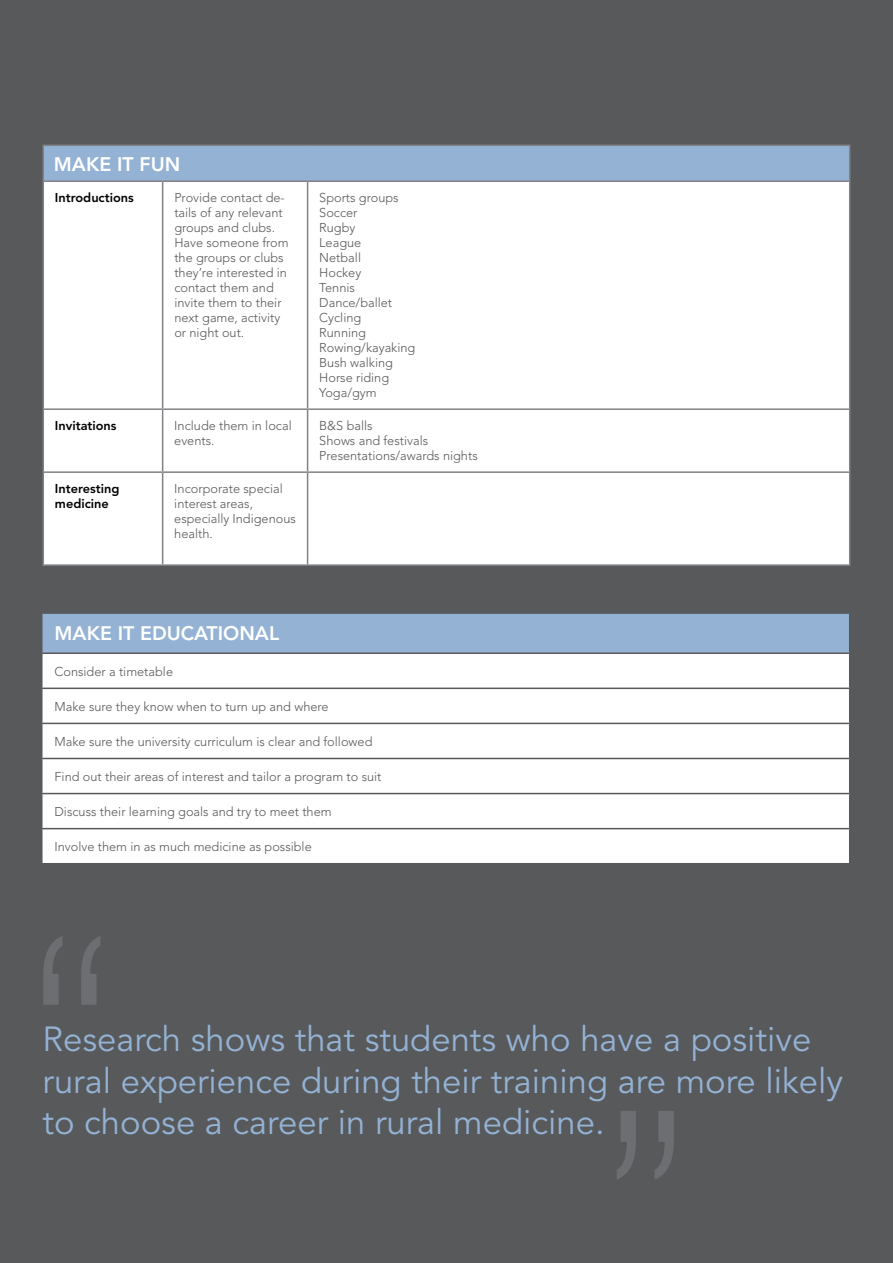
<style>
.page{position:relative;width:893px;height:1263px;background:#58595b}
.page>*{position:absolute;margin:0;border:0;box-sizing:border-box;transform-origin:0 0}
.t1{font:100 300.6px "Helvetica Neue";color:#6d6e71}
.t2{font:34.65px/41.5px "Avenir";color:#94b2d4}
.t3{font:800 19.5px "Avenir";color:#fff}
.t4{font:300 12.75px/15px "Avenir";color:#58595b}
.t5{font:800 12.75px/15px "Avenir";color:#000}
</style>
<div class="page">
<div style="left:43px;top:145px;width:807px;height:36px;background:#94b2d4"></div>
<div style="left:44px;top:182px;width:805px;height:382px;background:#fff"></div>
<hr style="left:43px;top:145px;width:120px;height:1px;background:#808285">
<hr style="left:43px;top:146px;width:1px;height:34px;background:#808285">
<hr style="left:163px;top:145px;width:145px;height:1px;background:#808285">
<hr style="left:308px;top:145px;width:542px;height:1px;background:#808285">
<hr style="left:849px;top:146px;width:1px;height:34px;background:#808285">
<hr style="left:43px;top:180px;width:120px;height:2px;background:#808285">
<hr style="left:43px;top:182px;width:1px;height:226px;background:#808285">
<hr style="left:163px;top:180px;width:145px;height:2px;background:#808285">
<hr style="left:162px;top:182px;width:1px;height:226px;background:#808285">
<hr style="left:308px;top:180px;width:542px;height:2px;background:#808285">
<hr style="left:307px;top:182px;width:1px;height:226px;background:#808285">
<hr style="left:849px;top:182px;width:1px;height:226px;background:#808285">
<hr style="left:43px;top:408px;width:120px;height:2px;background:#808285">
<hr style="left:43px;top:410px;width:1px;height:61px;background:#808285">
<hr style="left:163px;top:408px;width:145px;height:2px;background:#808285">
<hr style="left:162px;top:410px;width:1px;height:61px;background:#808285">
<hr style="left:308px;top:408px;width:542px;height:2px;background:#808285">
<hr style="left:307px;top:410px;width:1px;height:61px;background:#808285">
<hr style="left:849px;top:410px;width:1px;height:61px;background:#808285">
<hr style="left:43px;top:471px;width:120px;height:2px;background:#808285">
<hr style="left:43px;top:473px;width:1px;height:91px;background:#808285">
<hr style="left:163px;top:471px;width:145px;height:2px;background:#808285">
<hr style="left:162px;top:473px;width:1px;height:91px;background:#808285">
<hr style="left:308px;top:471px;width:542px;height:2px;background:#808285">
<hr style="left:307px;top:473px;width:1px;height:91px;background:#808285">
<hr style="left:849px;top:473px;width:1px;height:91px;background:#808285">
<hr style="left:43px;top:564px;width:120px;height:2px;background:#808285">
<hr style="left:163px;top:564px;width:145px;height:2px;background:#808285">
<hr style="left:308px;top:564px;width:542px;height:2px;background:#808285">
<div style="left:42px;top:613px;width:808px;height:40px;background:#94b2d4"></div>
<div style="left:43px;top:654px;width:806px;height:209px;background:#fff"></div>
<hr style="left:41px;top:612px;width:809px;height:2px;background:#58595b">
<hr style="left:41px;top:614px;width:2px;height:38px;background:#58595b">
<hr style="left:849px;top:614px;width:1px;height:38px;background:#58595b">
<hr style="left:41px;top:652px;width:809px;height:2px;background:#58595b">
<hr style="left:41px;top:687px;width:809px;height:2px;background:#58595b">
<hr style="left:41px;top:723px;width:809px;height:1px;background:#58595b">
<hr style="left:41px;top:758px;width:809px;height:1px;background:#58595b">
<hr style="left:41px;top:793px;width:809px;height:1px;background:#58595b">
<hr style="left:41px;top:828px;width:809px;height:1px;background:#58595b">
<h3 class="t3" style="left:54px;top:152px;width:128px">MAKE IT FUN</h3>
<p class="t5" style="left:55px;top:191px;width:80px">Introductions</p>
<p class="t4" style="left:174px;top:191px;width:116px">Provide contact de&shy;tails of any relevant groups and clubs.<br>Have someone from the groups or clubs they’re interested in contact them and invite them to their next game, activity or night out.</p>
<p class="t4" style="left:319px;top:191px;width:98px">Sports groups<br>Soccer<br>Rugby<br>League<br>Netball<br>Hockey<br>Tennis<br>Dance/ballet<br>Cycling<br>Running<br>Rowing/kayaking<br>Bush walking<br>Horse riding<br>Yoga/gym</p>
<p class="t5" style="left:55px;top:418px;width:63px">Invitations</p>
<p class="t4" style="left:174px;top:418px;width:119px">Include them in local events.</p>
<p class="t4" style="left:319px;top:418px;width:160px">B&amp;S balls<br>Shows and festivals<br>Presentations/awards nights</p>
<p class="t5" style="left:55px;top:481px;width:66px">Interesting medicine</p>
<p class="t4" style="left:174px;top:481px;width:123px">Incorporate special interest areas, especially Indigenous health.</p>
<h3 class="t3" style="left:55px;top:622px;width:226px">MAKE IT EDUCATIONAL</h3>
<p class="t4" style="left:55px;top:664px;width:120px">Consider a timetable</p>
<p class="t4" style="left:55px;top:699px;width:276px">Make sure they know when to turn up and where</p>
<p class="t4" style="left:55px;top:734px;width:319px">Make sure the university curriculum is clear and followed</p>
<p class="t4" style="left:55px;top:769px;width:328px">Find out their areas of interest and tailor a program to suit</p>
<p class="t4" style="left:55px;top:804px;width:279px">Discuss their learning goals and try to meet them</p>
<p class="t4" style="left:55px;top:839px;width:259px">Involve them in as much medicine as possible</p>
<h1 class="t1" style="left:24px;top:872px;width:96px">“</h1>
<h2 class="t2" style="left:43px;top:1019px;width:802px">Research shows that students who have a positive rural experience during their training are more likely to choose a career in rural medicine.</h2>
<h1 class="t1" style="left:598px;top:1047px;width:96px">”</h1>
</div>
